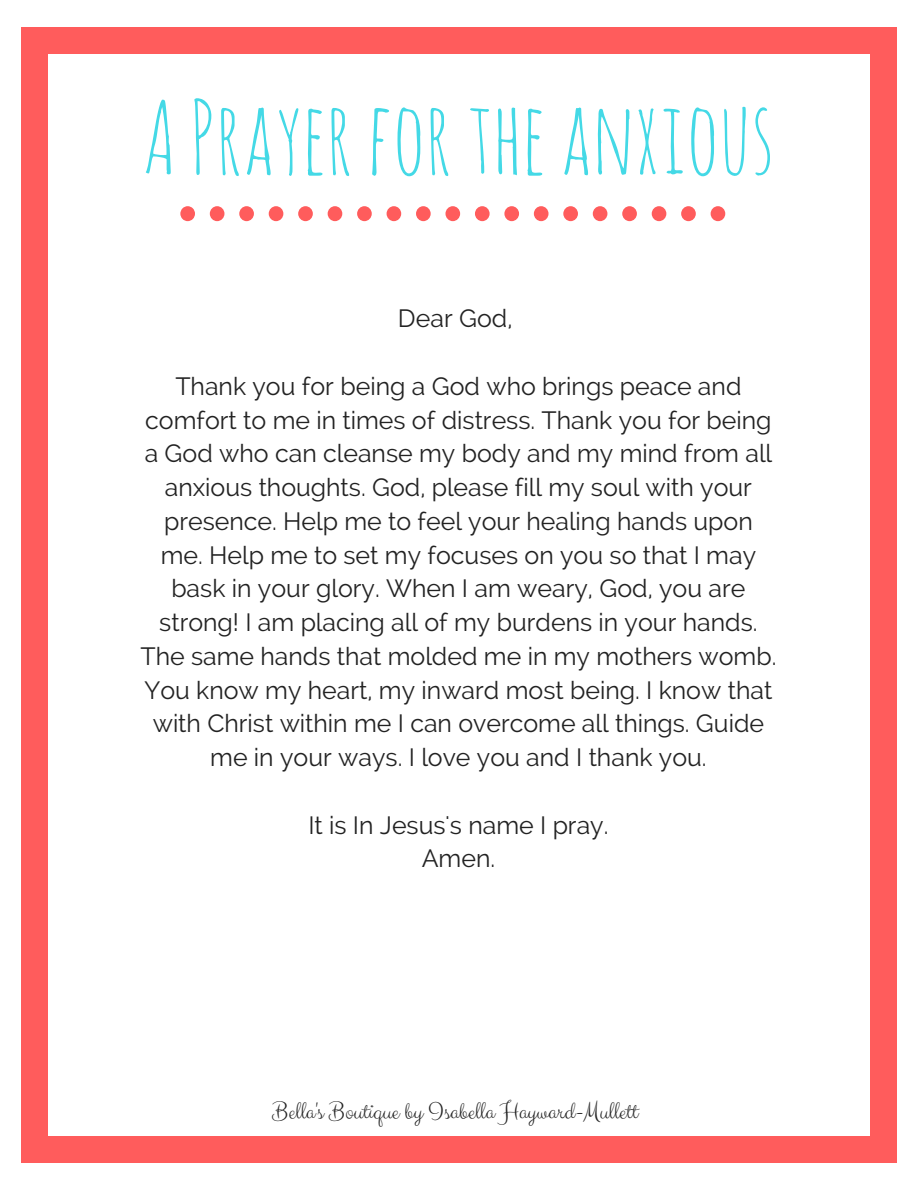
<style>
.page{position:relative;width:918px;height:1188px;background:#fff}
.page>*{position:absolute;margin:0;border:0;box-sizing:border-box;transform-origin:0 0}
.t1{font:99.6px "Amatic SC";color:#44d9e6}
.t2{font:24.9px/33.8px "Raleway";color:#222;text-align:center}
.t3{font:24.9px "Clicker Script";color:#222}
</style>
<div class="page">
<div style="left:870px;top:1137px;width:26px;height:26px;background:#ff5c5c"></div>
<div style="left:22px;top:52px;width:26px;height:1086px;background:#ff5c5c"></div>
<div style="left:22px;top:1137px;width:26px;height:26px;background:#ff5c5c"></div>
<div style="left:870px;top:52px;width:26px;height:1086px;background:#ff5c5c"></div>
<div style="left:47px;top:1137px;width:825px;height:26px;background:#ff5c5c"></div>
<div style="left:870px;top:27px;width:26px;height:27px;background:#ff5c5c"></div>
<div style="left:22px;top:27px;width:26px;height:27px;background:#ff5c5c"></div>
<div style="left:47px;top:27px;width:825px;height:27px;background:#ff5c5c"></div>
<div style="left:328px;top:206px;width:14px;height:15px;background:#ff5c5c;border-radius:50%"></div>
<div style="left:357px;top:206px;width:15px;height:15px;background:#ff5c5c;border-radius:50%"></div>
<div style="left:298px;top:206px;width:15px;height:15px;background:#ff5c5c;border-radius:50%"></div>
<div style="left:416px;top:206px;width:15px;height:15px;background:#ff5c5c;border-radius:50%"></div>
<svg style="left:180px;top:206px;width:15px;height:15px"></svg>
<div style="left:445px;top:206px;width:15px;height:15px;background:#ff5c5c;border-radius:50%"></div>
<div style="left:210px;top:206px;width:14px;height:15px;background:#ff5c5c;border-radius:50%"></div>
<div style="left:239px;top:206px;width:15px;height:15px;background:#ff5c5c;border-radius:50%"></div>
<div style="left:269px;top:206px;width:14px;height:15px;background:#ff5c5c;border-radius:50%"></div>
<div style="left:387px;top:206px;width:14px;height:15px;background:#ff5c5c;border-radius:50%"></div>
<div style="left:622px;top:206px;width:15px;height:15px;background:#ff5c5c;border-radius:50%"></div>
<div style="left:652px;top:206px;width:14px;height:15px;background:#ff5c5c;border-radius:50%"></div>
<div style="left:681px;top:206px;width:15px;height:15px;background:#ff5c5c;border-radius:50%"></div>
<div style="left:711px;top:206px;width:14px;height:15px;background:#ff5c5c;border-radius:50%"></div>
<div style="left:593px;top:206px;width:14px;height:15px;background:#ff5c5c;border-radius:50%"></div>
<div style="left:504px;top:206px;width:15px;height:15px;background:#ff5c5c;border-radius:50%"></div>
<div style="left:534px;top:206px;width:15px;height:15px;background:#ff5c5c;border-radius:50%"></div>
<div style="left:475px;top:206px;width:15px;height:15px;background:#ff5c5c;border-radius:50%"></div>
<div style="left:563px;top:206px;width:15px;height:15px;background:#ff5c5c;border-radius:50%"></div>
<h1 class="t1" style="left:142px;top:73px;width:634px">APrayer for theanxious</h1>
<p class="t2" style="left:398px;top:302px;width:116px">Dear God,</p>
<p class="t2" style="left:140px;top:369px;width:638px">Thank you for being a God who brings peace and comfort to me in times of distress. Thank you for being a God who can cleanse my body and my mind from all anxious thoughts. God, please fill my soul with your presence. Help me to feel your healing hands upon me. Help me to set my focuses on you so that I may bask in your glory. When I am weary, God, you are strong! I am placing all of my burdens in your hands.<br>The same hands that molded me in my mothers womb.<br>You know my heart, my inward most being. I know that with Christ within me I can overcome all things. Guide me in your ways. I love you and I thank you.</p>
<p class="t2" style="left:308px;top:808px;width:302px">It is In Jesus's name I pray.<br>Amen.</p>
<p class="t3" style="left:272px;top:1096px;width:367px">Bella's Boutique by Isabella Hayward-Mullett</p>
</div>
